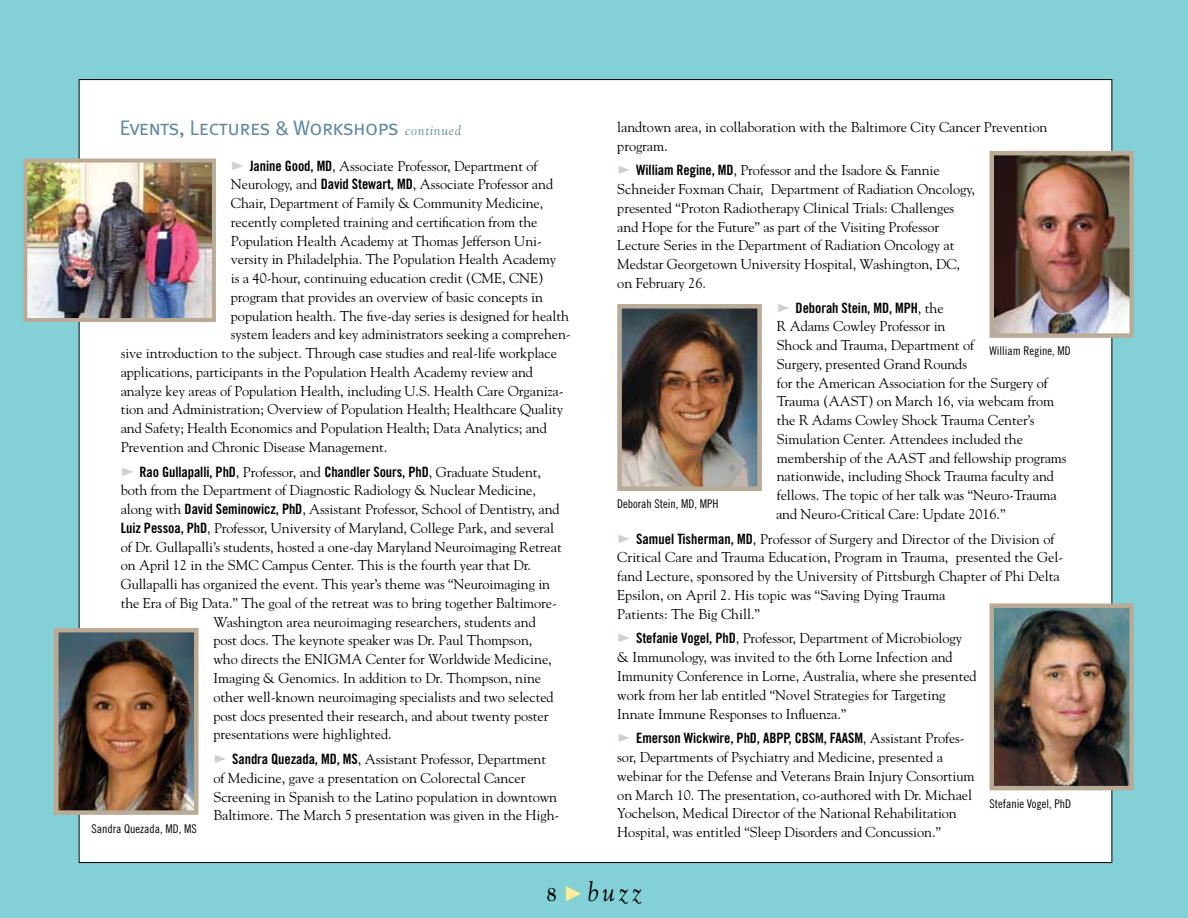
<style>
.page{position:relative;width:1188px;height:918px;background:#83d1d6}
.page>*{position:absolute;margin:0;border:0;box-sizing:border-box;transform-origin:0 0}
.t1{font:italic 27px "Goudy";color:#000;scale:.9 1}
.t2{font:21px "Meta Normal Caps";letter-spacing:-.025em;color:#5d87a1}
.t3{font:14.25px/18.8px "Goudy";letter-spacing:-.005em;color:#000}
.t4{font:14.25px "Trade Gothic Bold Cond Twenty";letter-spacing:-.005em;color:#000}
.t5{font:12px "Trade Gothic Cond Eighteen";color:#000}
.s1{font-family:"Goudy";font-style:italic;font-size:13.5px}
.s2{font-family:"Trade Gothic Bold Cond Twenty"}
.s3{font-family:"Goudy"}
.s4{font-weight:700;font-style:normal;font-size:19.5px}
</style>
<div class="page">
<div style="left:79px;top:80px;width:1033px;height:783px;background:#fff"></div>
<img style="left:994px;top:156px;width:135px;height:177px">
<div style="left:989px;top:151px;width:145px;height:187px;border:4px solid #b9ab96"></div>
<img style="left:28px;top:164px;width:183px;height:153px">
<div style="left:23px;top:159px;width:193px;height:163px;border:4px solid #b9ab96"></div>
<img style="left:59px;top:633px;width:135px;height:177px">
<div style="left:54px;top:628px;width:145px;height:187px;border:4px solid #b9ab96"></div>
<img style="left:994px;top:608px;width:135px;height:177px">
<div style="left:989px;top:603px;width:145px;height:187px;border:4px solid #b9ab96"></div>
<img style="left:622px;top:309px;width:135px;height:177px">
<div style="left:617px;top:304px;width:145px;height:187px;border:4px solid #b9ab96"></div>
<h2 class="t2" style="left:120px;top:116px;width:343px">Events, Lectures &amp; Workshops <span class="s1">continued</span></h2>
<p class="t3" style="left:250px;top:156px;width:289px"><span class="s2">Janine Good, MD</span>, Associate Professor, Department of</p>
<p class="t3" style="left:231px;top:175px;width:324px">Neurology, and <span class="s2">David Stewart, MD</span>, Associate Professor and</p>
<p class="t3" style="left:231px;top:193px;width:314px">Chair, Department of Family &amp; Community Medicine,</p>
<p class="t3" style="left:231px;top:212px;width:308px">recently completed training and certification from the</p>
<p class="t3" style="left:231px;top:231px;width:312px">Population Health Academy at Thomas Jefferson Uni-</p>
<p class="t3" style="left:231px;top:250px;width:327px">versity in Philadelphia. The Population Health Academy</p>
<p class="t3" style="left:231px;top:268px;width:314px">is a 40-hour, continuing education credit (CME, CNE)</p>
<p class="t3" style="left:231px;top:287px;width:314px">program that provides an overview of basic concepts in</p>
<p class="t3" style="left:231px;top:306px;width:340px">population health. The five-day series is designed for health</p>
<p class="t3" style="left:231px;top:325px;width:341px">system leaders and key administrators seeking a comprehen-</p>
<p class="t3" style="left:121px;top:343px;width:438px">sive introduction to the subject. Through case studies and real-life workplace</p>
<p class="t3" style="left:121px;top:362px;width:414px">applications, participants in the Population Health Academy review and</p>
<p class="t3" style="left:121px;top:381px;width:444px">analyze key areas of Population Health, including U.S. Health Care Organiza-</p>
<p class="t3" style="left:121px;top:400px;width:444px">tion and Administration; Overview of Population Health; Healthcare Quality</p>
<p class="t3" style="left:121px;top:418px;width:428px">and Safety; Health Economics and Population Health; Data Analytics; and</p>
<p class="t3" style="left:121px;top:437px;width:268px">Prevention and Chronic Disease Management.</p>
<p class="t4" style="left:140px;top:463px;width:403px">Rao Gullapalli, PhD<span class="s3">, Professor, and</span> Chandler Sours, PhD<span class="s3">, Graduate Student,</span></p>
<p class="t3" style="left:121px;top:481px;width:417px">both from the Department of Diagnostic Radiology &amp; Nuclear Medicine,</p>
<p class="t3" style="left:121px;top:499px;width:441px">along with <span class="s2">David Seminowicz, PhD</span>, Assistant Professor, School of Dentistry, and</p>
<p class="t3" style="left:121px;top:518px;width:435px"><span class="s2">Luiz Pessoa, PhD</span>, Professor, University of Maryland, College Park, and several</p>
<p class="t3" style="left:121px;top:537px;width:443px">of Dr. Gullapalli’s students, hosted a one-day Maryland Neuroimaging Retreat</p>
<p class="t3" style="left:121px;top:556px;width:412px">on April 12 in the SMC Campus Center. This is the fourth year that Dr.</p>
<p class="t3" style="left:121px;top:574px;width:431px">Gullapalli has organized the event. This year’s theme was “Neuroimaging in</p>
<p class="t3" style="left:121px;top:593px;width:438px">the Era of Big Data.” The goal of the retreat was to bring together Baltimore-</p>
<p class="t3" style="left:214px;top:612px;width:324px">Washington area neuroimaging researchers, students and</p>
<p class="t3" style="left:214px;top:631px;width:320px">post docs. The keynote speaker was Dr. Paul Thompson,</p>
<p class="t3" style="left:214px;top:649px;width:340px">who directs the ENIGMA Center for Worldwide Medicine,</p>
<p class="t3" style="left:214px;top:668px;width:329px">Imaging &amp; Genomics. In addition to Dr. Thompson, nine</p>
<p class="t3" style="left:214px;top:687px;width:342px">other well-known neuroimaging specialists and two selected</p>
<p class="t3" style="left:214px;top:706px;width:336px">post docs presented their research, and about twenty poster</p>
<p class="t3" style="left:214px;top:725px;width:180px">presentations were highlighted.</p>
<p class="t3" style="left:214px;top:749px;width:347px;text-indent:19px"><span class="s2">Sandra Quezada, MD, MS</span>, Assistant Professor, Department of Medicine, gave a presentation on Colorectal Cancer Screening in Spanish to the Latino population in downtown Baltimore. The March 5 presentation was given in the High-</p>
<p class="t5" style="left:92px;top:822px;width:107px">Sandra Quezada, MD, MS</p>
<p class="t3" style="left:617px;top:117px;width:431px">landtown area, in collaboration with the Baltimore City Cancer Prevention program.</p>
<p class="t3" style="left:617px;top:161px;width:359px;text-indent:19px"><span class="s2">William Regine, MD</span>, Professor and the Isadore &amp; Fannie Schneider Foxman Chair, Department of Radiation Oncology, presented “Proton Radiotherapy Clinical Trials: Challenges and Hope for the Future” as part of the Visiting Professor Lecture Series in the Department of Radiation Oncology at Medstar Georgetown University Hospital, Washington, DC, on February 26.</p>
<p class="t4" style="left:796px;top:299px;width:150px">Deborah Stein, MD, MPH<span class="s3">, the</span></p>
<p class="t3" style="left:776px;top:317px;width:292px">R Adams Cowley Professor in<br>Shock and Trauma, Department of<br>Surgery, presented Grand Rounds<br>for the American Association for the Surgery of Trauma (AAST) on March 16, via webcam from the R Adams Cowley Shock Trauma Center’s Simulation Center. Attendees included the membership of the AAST and fellowship programs nationwide, including Shock Trauma faculty and fellows. The topic of her talk was “Neuro-Trauma and Neuro-Critical Care: Update 2016.”</p>
<p class="t3" style="left:617px;top:529px;width:448px;text-indent:19px"><span class="s2">Samuel Tisherman, MD</span>, Professor of Surgery and Director of the Division of Critical Care and Trauma Education, Program in Trauma, presented the Gel&shy;fand Lecture, sponsored by the University of Pittsburgh Chapter of Phi Delta Epsilon, on April 2. His topic was “Saving Dying Trauma<br>Patients: The Big Chill.”</p>
<p class="t3" style="left:617px;top:629px;width:361px;text-indent:19px"><span class="s2">Stefanie Vogel, PhD</span>, Professor, Department of Microbiology &amp; Immunology, was invited to the 6th Lorne Infection and Immunity Conference in Lorne, Australia, where she presented work from her lab entitled “Novel Strategies for Targeting Innate Immune Responses to Influenza.”</p>
<p class="t4" style="left:636px;top:730px;width:330px">Emerson Wickwire, PhD, ABPP, CBSM, FAASM<span class="s3">, Assistant Profes-</span></p>
<p class="t3" style="left:617px;top:747px;width:359px">sor, Departments of Psychiatry and Medicine, presented a webinar for the Defense and Veterans Brain Injury Consortium on March 10. The presentation, co-authored with Dr. Michael Yochelson, Medical Director of the National Rehabilitation Hospital, was entitled “Sleep Disorders and Concussion.”</p>
<p class="t5" style="left:989px;top:344px;width:83px">William Regine, MD</p>
<p class="t5" style="left:617px;top:497px;width:103px">Deborah Stein, MD, MPH</p>
<p class="t5" style="left:989px;top:796px;width:83px">Stefanie Vogel, PhD</p>
<h1 class="t1" style="left:547px;top:875px;width:107px"><span class="s4">8</span> buzz</h1>
</div>
